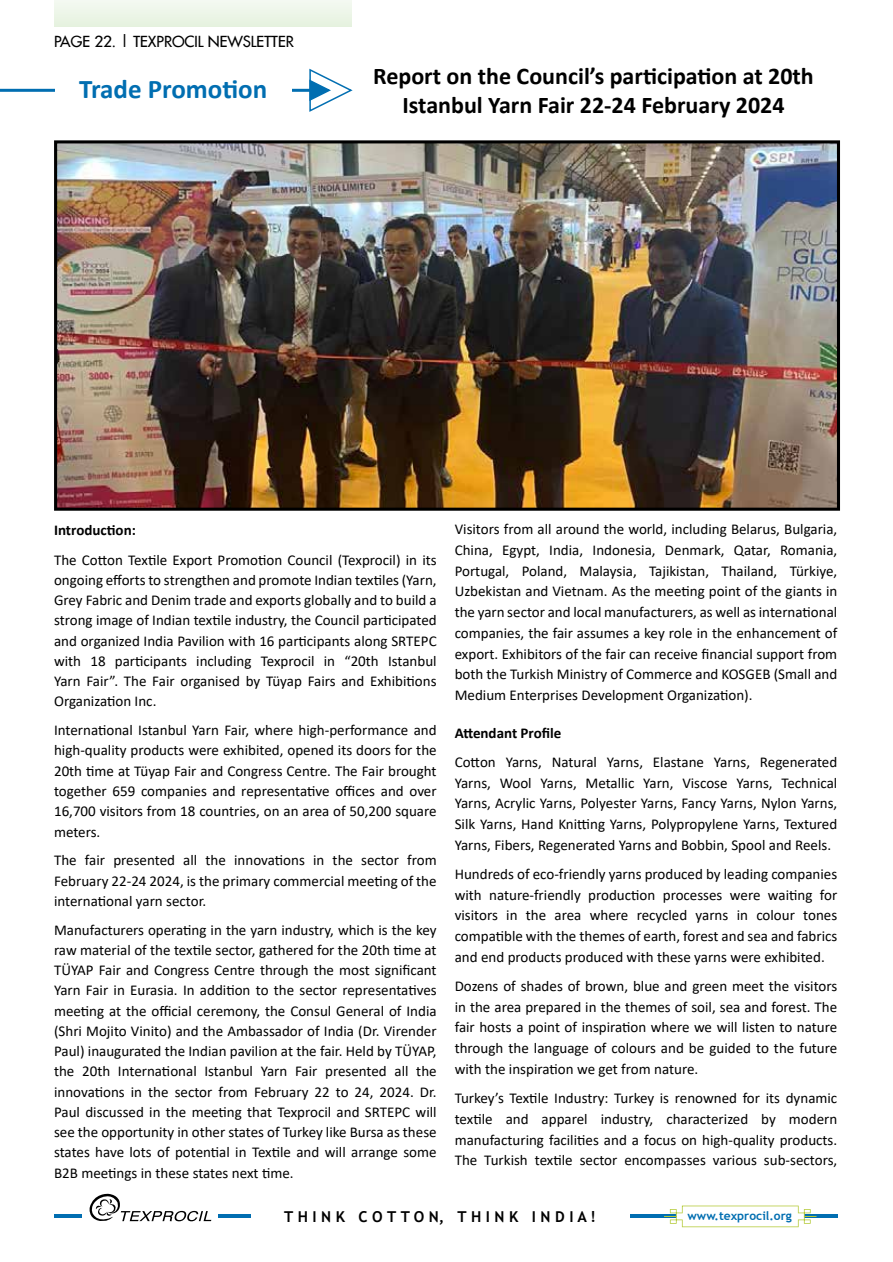
<style>
.page{position:relative;width:893px;height:1262px;background:#fff}
.page>*{position:absolute;margin:0;border:0;box-sizing:border-box;transform-origin:0 0}
.t1{font:700 27px "Calibri";color:#016eb1}
.t2{font:700 24px/28.8px "Calibri";color:#000;text-align:center}
.t3{font:15px/20.2px "Calibri";color:#000;text-align:justify}
.t4{font:700 15px "Calibri";color:#000}
.t5{font:15px "Futura 2";color:#000}
.t6{font:700 15px "Trebuchet MS";color:#000101}
.t7{font:700 12px "Trebuchet MS";color:#016eb1}
</style>
<div class="page">
<div style="left:54px;top:0;width:297px;height:26px;background:#edf6e8"></div>
<hr style="left:55px;top:1214px;width:783px;height:3px;background:#016eb1">
<svg style="left:664px;top:1205px;width:151px;height:22px"></svg>
<div style="left:251px;top:1202px;width:378px;height:27px;background:#fff"></div>
<div style="left:83px;top:1191px;width:135px;height:32px;background:#fff"></div>
<svg style="left:89px;top:1193px;width:122px;height:29px"></svg>
<img style="left:58px;top:144px;width:777px;height:362px">
<div style="left:54px;top:140px;width:785px;height:370px;border:3px solid #000"></div>
<hr style="left:0;top:89px;width:329px;height:3px;background:#016eb1">
<svg style="left:308px;top:68px;width:45px;height:44px"></svg>
<div style="left:55px;top:72px;width:236px;height:34px;background:#fff"></div>
<p class="t5" style="left:54px;top:32px;width:241px">PAGE 22. | TEXPROCIL NEWSLETTER</p>
<h1 class="t1" style="left:79px;top:70px;width:189px">Trade Promotion</h1>
<h2 class="t2" style="left:373px;top:61px;width:442px">Report on the Council’s participation at 20th<br>Istanbul Yarn Fair 22-24 February 2024</h2>
<p class="t4" style="left:54px;top:520px;width:83px">Introduction:</p>
<p class="t3" style="left:54px;top:549px;width:384px">The Cotton Textile Export Promotion Council (Texprocil) in its ongoing efforts to strengthen and promote Indian textiles (Yarn, Grey Fabric and Denim trade and exports globally and to build a strong image of Indian textile industry, the Council participated and organized India Pavilion with 16 participants along SRTEPC with 18 participants including Texprocil in “20th Istanbul Yarn Fair”. The Fair organised by Tüyap Fairs and Exhibitions Organization Inc.</p>
<p class="t3" style="left:54px;top:719px;width:384px">International Istanbul Yarn Fair, where high-performance and high-quality products were exhibited, opened its doors for the 20th time at Tüyap Fair and Congress Centre. The Fair brought together 659 companies and representative offices and over 16,700 visitors from 18 countries, on an area of 50,200 square meters.</p>
<p class="t3" style="left:54px;top:849px;width:384px">The fair presented all the innovations in the sector from February 22-24 2024, is the primary commercial meeting of the international yarn sector.</p>
<p class="t3" style="left:54px;top:919px;width:384px">Manufacturers operating in the yarn industry, which is the key raw material of the textile sector, gathered for the 20th time at TÜYAP Fair and Congress Centre through the most significant Yarn Fair in Eurasia. In addition to the sector representatives meeting at the official ceremony, the Consul General of India (Shri Mojito Vinito) and the Ambassador of India (Dr. Virender Paul) inaugurated the Indian pavilion at the fair. Held by TÜYAP, the 20th International Istanbul Yarn Fair presented all the innovations in the sector from February 22 to 24, 2024. Dr.<br>Paul discussed in the meeting that Texprocil and SRTEPC will see the opportunity in other states of Turkey like Bursa as these states have lots of potential in Textile and will arrange some B2B meetings in these states next time.</p>
<p class="t3" style="left:454px;top:518px;width:384px;line-height:20.7px">Visitors from all around the world, including Belarus, Bulgaria, China, Egypt, India, Indonesia, Denmark, Qatar, Romania, Portugal, Poland, Malaysia, Tajikistan, Thailand, Türkiye, Uzbekistan and Vietnam. As the meeting point of the giants in the yarn sector and local manufacturers, as well as international companies, the fair assumes a key role in the enhancement of export. Exhibitors of the fair can receive financial support from both the Turkish Ministry of Commerce and KOSGEB (Small and Medium Enterprises Development Organization).</p>
<p class="t4" style="left:454px;top:722px;width:108px">Attendant Profile</p>
<p class="t3" style="left:454px;top:751px;width:384px;line-height:20.7px">Cotton Yarns, Natural Yarns, Elastane Yarns, Regenerated Yarns, Wool Yarns, Metallic Yarn, Viscose Yarns, Technical Yarns, Acrylic Yarns, Polyester Yarns, Fancy Yarns, Nylon Yarns, Silk Yarns, Hand Knitting Yarns, Polypropylene Yarns, Textured Yarns, Fibers, Regenerated Yarns and Bobbin, Spool and Reels.</p>
<p class="t3" style="left:454px;top:863px;width:384px;line-height:20.7px">Hundreds of eco-friendly yarns produced by leading companies with nature-friendly production processes were waiting for visitors in the area where recycled yarns in colour tones compatible with the themes of earth, forest and sea and fabrics and end products produced with these yarns were exhibited.</p>
<p class="t3" style="left:454px;top:975px;width:384px;line-height:20.7px">Dozens of shades of brown, blue and green meet the visitors in the area prepared in the themes of soil, sea and forest. The fair hosts a point of inspiration where we will listen to nature through the language of colours and be guided to the future with the inspiration we get from nature.</p>
<p class="t3" style="left:454px;top:1087px;width:384px;line-height:20.7px">Turkey’s Textile Industry: Turkey is renowned for its dynamic textile and apparel industry, characterized by modern manufacturing facilities and a focus on high-quality products.<br>The Turkish textile sector encompasses various sub-sectors,</p>
<p class="t6" style="left:284px;top:1207px;width:313px">T H I N K C O T T O N, T H I N K I N D I A !</p>
<p class="t7" style="left:687px;top:1208px;width:106px">www.texprocil.org</p>
</div>
